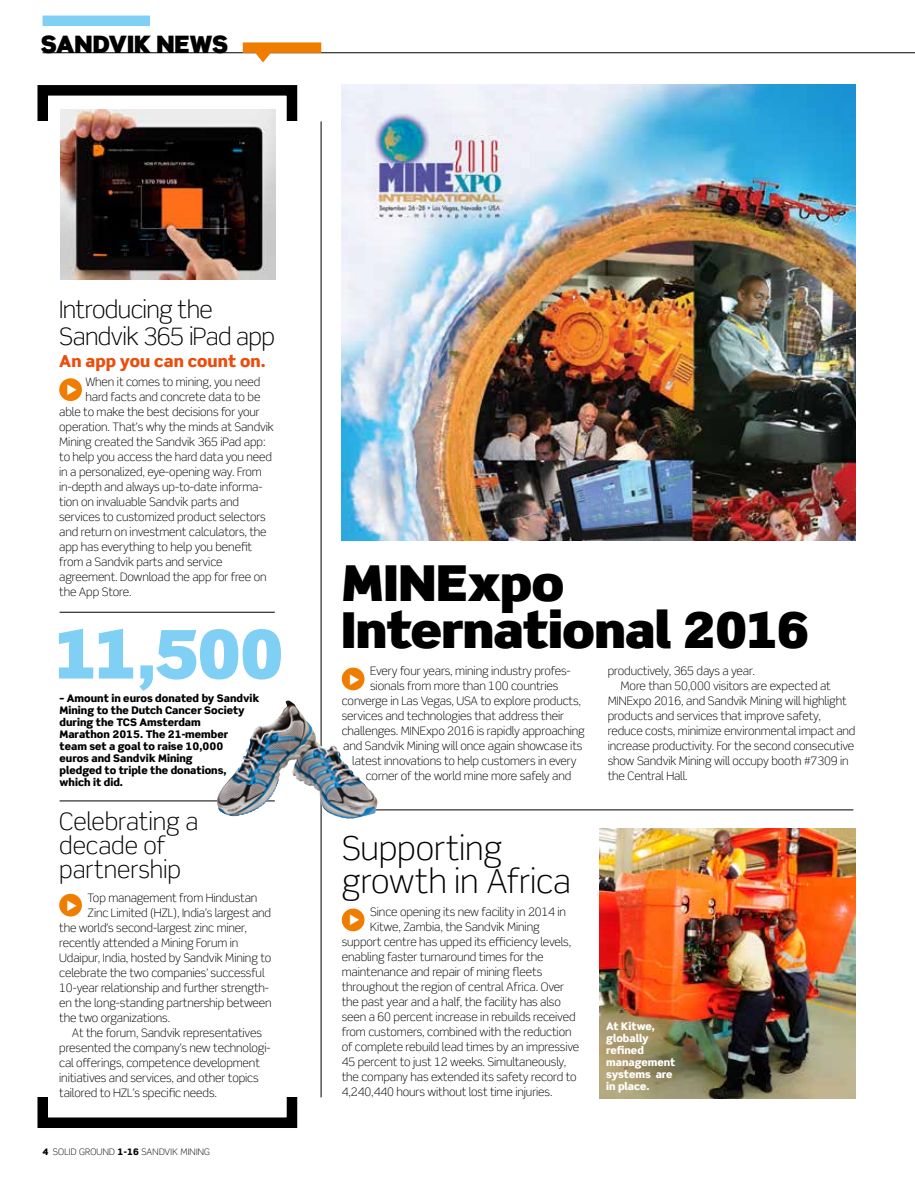
<style>
.page{position:relative;width:915px;height:1191px;background:#fff}
.page>*{position:absolute;margin:0;border:0;box-sizing:border-box;transform-origin:0 0}
.t1{font:900 67.2px "Scene Pro";color:#80cff5}
.t2{font:900 49.5px/46.5px "Scene Pro";letter-spacing:-.01em;color:#000}
.t3{font:300 33px/33px "Scene Pro";letter-spacing:-.005em;color:#000}
.t4{font:300 24px/24px "Scene Pro";letter-spacing:-.01em;color:#000}
.t5{font:900 24px "Scene Pro";color:#000}
.t6{font:900 16.5px "Scene Pro";letter-spacing:.005em;color:#e94e0f}
.t7{font:300 11.7px "Scene Pro";letter-spacing:-.01em;color:#000}
.t8{font:900 10.5px/12px "Scene Pro";color:#000}
.t9{font:900 10.5px/12px "Scene Pro";color:#fff}
.t10{font:300 9px "Scene Pro";letter-spacing:.025em;color:#000}
.s1{font-weight:900}
</style>
<div class="page">
<img style="left:341px;top:84px;width:514px;height:456px">
<img style="left:599px;top:828px;width:256px;height:270px">
<div style="left:37px;top:85px;width:260px;height:1043px;border:10px solid #000"></div>
<div style="left:31px;top:121px;width:20px;height:976px;background:#fff"></div>
<div style="left:275px;top:121px;width:33px;height:976px;background:#fff"></div>
<hr style="left:43px;top:52px;width:871px;height:1px;background:#000">
<div style="left:243px;top:42px;width:78px;height:11px;background:#ef7d00"></div>
<div style="left:43px;top:16px;width:107px;height:10px;background:#80cff5"></div>
<img style="left:61px;top:110px;width:215px;height:169px">
<div style="left:341px;top:667px;width:23px;height:23px;background:#ef7d00;border-radius:50%"></div>
<hr style="left:60px;top:612px;width:215px;height:1px;background:#000">
<hr style="left:60px;top:800px;width:215px;height:1px;background:#000">
<hr style="left:321px;top:121px;width:1px;height:976px;background:#000">
<svg style="left:252px;top:53px;width:21px;height:10px"></svg>
<div style="left:59px;top:378px;width:23px;height:23px;background:#ef7d00;border-radius:50%"></div>
<div style="left:341px;top:908px;width:23px;height:23px;background:#ef7d00;border-radius:50%"></div>
<hr style="left:339px;top:809px;width:514px;height:1px;background:#000">
<div style="left:59px;top:893px;width:23px;height:23px;background:#ef7d00;border-radius:50%"></div>
<img style="left:216px;top:700px;width:111px;height:116px">
<h3 class="t5" style="left:41px;top:28px;width:189px">SANDVIK NEWS</h3>
<h3 class="t4" style="left:59px;top:295px;width:217px;line-height:27px">Introducing the<br>Sandvik 365 iPad app</h3>
<h3 class="t6" style="left:59px;top:350px;width:208px">An app you can count on.</h3>
<p class="t7" style="left:85px;top:375px;width:176px">When it comes to mining, you need</p>
<p class="t7" style="left:85px;top:390px;width:176px">hard facts and concrete data to be</p>
<p class="t7" style="left:59px;top:405px;width:202px">able to make the best decisions for your</p>
<p class="t7" style="left:59px;top:420px;width:216px">operation. That’s why the minds at Sandvik</p>
<p class="t7" style="left:59px;top:435px;width:208px">Mining created the Sandvik 365 iPad app:</p>
<p class="t7" style="left:59px;top:450px;width:214px">to help you access the hard data you need</p>
<p class="t7" style="left:59px;top:465px;width:204px">in a personalized, eye-opening way. From</p>
<p class="t7" style="left:59px;top:480px;width:205px">in-depth and always up-to-date informa-</p>
<p class="t7" style="left:59px;top:495px;width:181px">tion on invaluable Sandvik parts and</p>
<p class="t7" style="left:59px;top:510px;width:208px">services to customized product selectors</p>
<p class="t7" style="left:59px;top:525px;width:209px">and return on investment calculators, the</p>
<p class="t7" style="left:59px;top:540px;width:194px">app has everything to help you benefit</p>
<p class="t7" style="left:59px;top:555px;width:165px">from a Sandvik parts and service</p>
<p class="t7" style="left:59px;top:570px;width:209px">agreement. Download the app for free on</p>
<p class="t7" style="left:59px;top:585px;width:74px">the App Store.</p>
<h1 class="t1" style="left:53px;top:610px;width:233px">11,500</h1>
<p class="t8" style="left:60px;top:692px;width:201px">– Amount in euros donated by Sandvik<br>Mining to the Dutch Cancer Society during the TCS Amsterdam<br>Marathon 2015. The 21-member<br>team set a goal to raise 10,000<br>euros and Sandvik Mining<br>pledged to triple the donations, which it did.</p>
<h3 class="t4" style="left:59px;top:809px;width:141px">Celebrating a decade of partnership</h3>
<p class="t7" style="left:88px;top:890px;width:171px">Top management from Hindustan</p>
<p class="t7" style="left:88px;top:905px;width:185px">Zinc Limited (HZL), India’s largest and</p>
<p class="t7" style="left:59px;top:920px;width:189px">the world’s second-largest zinc miner,</p>
<p class="t7" style="left:59px;top:935px;width:181px">recently attended a Mining Forum in</p>
<p class="t7" style="left:59px;top:950px;width:213px">Udaipur, India, hosted by Sandvik Mining to</p>
<p class="t7" style="left:59px;top:965px;width:207px">celebrate the two companies’ successful</p>
<p class="t7" style="left:59px;top:980px;width:211px">10-year relationship and further strength-</p>
<p class="t7" style="left:59px;top:995px;width:214px">en the long-standing partnership between</p>
<p class="t7" style="left:59px;top:1010px;width:112px">the two organizations.</p>
<p class="t7" style="left:72px;top:1025px;width:191px">At the forum, Sandvik representatives</p>
<p class="t7" style="left:59px;top:1040px;width:213px">presented the company’s new technologi-</p>
<p class="t7" style="left:59px;top:1055px;width:202px">cal offerings, competence development</p>
<p class="t7" style="left:59px;top:1070px;width:201px">initiatives and services, and other topics</p>
<p class="t7" style="left:59px;top:1085px;width:159px">tailored to HZL’s specific needs.</p>
<p class="t10" style="left:43px;top:1146px;width:169px"><span class="s1">4</span> SOLID GROUND <span class="s1">1-16</span> SANDVIK MINING</p>
<h2 class="t2" style="left:341px;top:559px;width:470px">MINExpo<br>International 2016</h2>
<p class="t7" style="left:370px;top:664px;width:202px">Every four years, mining industry profes-</p>
<p class="t7" style="left:370px;top:679px;width:189px">sionals from more than 100 countries</p>
<p class="t7" style="left:341px;top:694px;width:241px">converge in Las Vegas, USA to explore products,</p>
<p class="t7" style="left:341px;top:709px;width:224px">services and technologies that address their</p>
<p class="t7" style="left:341px;top:724px;width:244px">challenges. MINExpo 2016 is rapidly approaching</p>
<p class="t7" style="left:343px;top:739px;width:240px">and Sandvik Mining will once again showcase its</p>
<p class="t7" style="left:352px;top:754px;width:226px">latest innovations to help customers in every</p>
<p class="t7" style="left:365px;top:769px;width:207px">corner of the world mine more safely and</p>
<h3 class="t3" style="left:341px;top:831px;width:231px">Supporting growth in Africa</h3>
<p class="t7" style="left:370px;top:905px;width:197px">Since opening its new facility in 2014 in</p>
<p class="t7" style="left:370px;top:920px;width:171px">Kitwe, Zambia, the Sandvik Mining</p>
<p class="t7" style="left:341px;top:935px;width:231px">support centre has upped its efficiency levels,</p>
<p class="t7" style="left:341px;top:950px;width:203px">enabling faster turnaround times for the</p>
<p class="t7" style="left:341px;top:965px;width:202px">maintenance and repair of mining fleets</p>
<p class="t7" style="left:341px;top:980px;width:224px">throughout the region of central Africa. Over</p>
<p class="t7" style="left:341px;top:995px;width:220px">the past year and a half, the facility has also</p>
<p class="t7" style="left:341px;top:1010px;width:235px">seen a 60 percent increase in rebuilds received</p>
<p class="t7" style="left:341px;top:1025px;width:231px">from customers, combined with the reduction</p>
<p class="t7" style="left:341px;top:1040px;width:239px">of complete rebuild lead times by an impressive</p>
<p class="t7" style="left:341px;top:1055px;width:226px">45 percent to just 12 weeks. Simultaneously,</p>
<p class="t7" style="left:341px;top:1070px;width:236px">the company has extended its safety record to</p>
<p class="t7" style="left:341px;top:1085px;width:212px">4,240,440 hours without lost time injuries.</p>
<p class="t7" style="left:607px;top:664px;width:149px">productively, 365 days a year.</p>
<p class="t7" style="left:620px;top:679px;width:212px">More than 50,000 visitors are expected at</p>
<p class="t7" style="left:607px;top:694px;width:240px">MINExpo 2016, and Sandvik Mining will highlight</p>
<p class="t7" style="left:607px;top:709px;width:215px">products and services that improve safety,</p>
<p class="t7" style="left:607px;top:724px;width:249px">reduce costs, minimize environmental impact and</p>
<p class="t7" style="left:607px;top:739px;width:248px">increase productivity. For the second consecutive</p>
<p class="t7" style="left:607px;top:754px;width:242px">show Sandvik Mining will occupy booth #7309 in</p>
<p class="t7" style="left:607px;top:769px;width:81px">the Central Hall.</p>
<p class="t9" style="left:606px;top:1020px;width:71px">At Kitwe, globally refined management systems are in place.</p>
</div>
